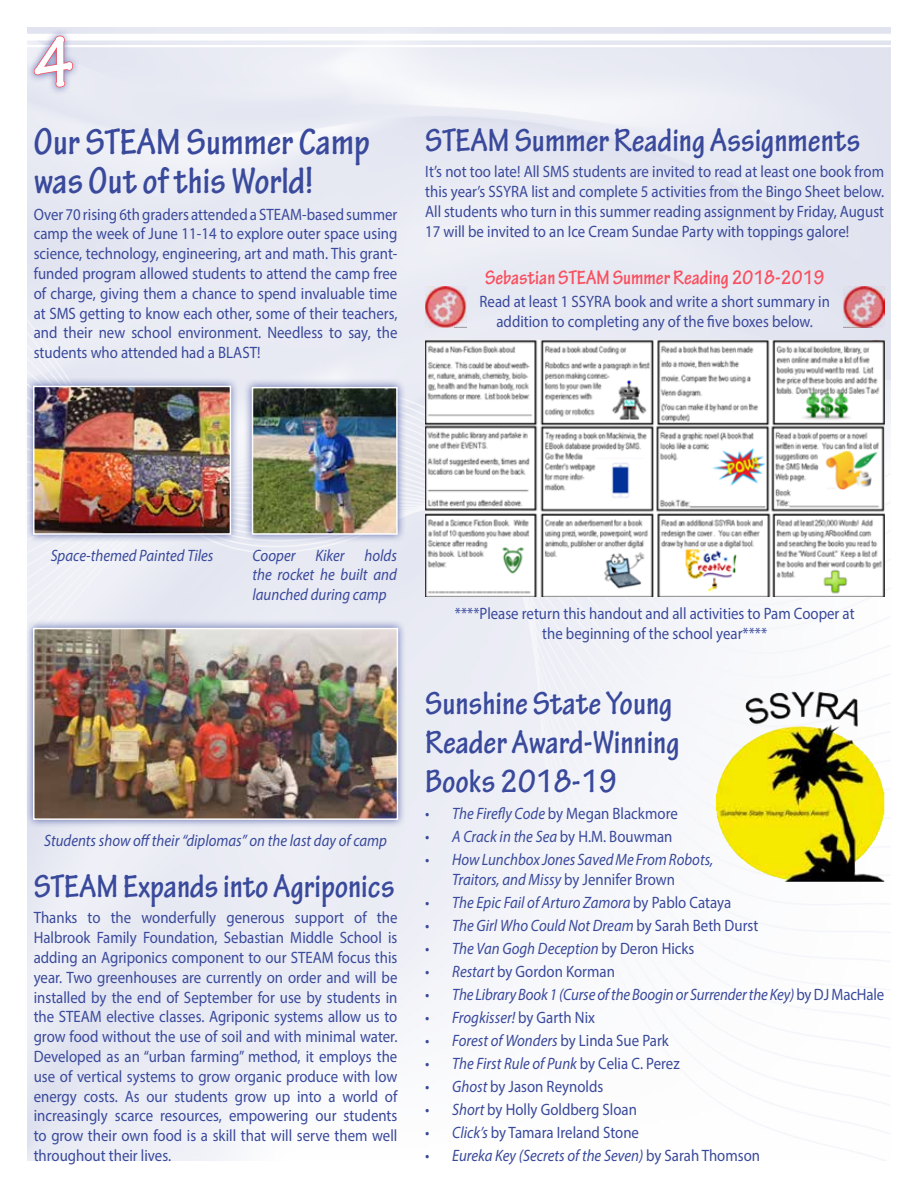
<style>
.page{position:relative;width:918px;height:1188px;background:#fff}
.page>*{position:absolute;margin:0;border:0;box-sizing:border-box;transform-origin:0 0}
.t1{font:700 condensed 77.25px "Tekton Pro";color:#fff}
.t2{font:700 condensed 39px/39px "Tekton Pro";color:#39499b}
.t3{font:700 condensed 34.5px/39px "Tekton Pro";color:#39499b}
.t4{font:700 condensed 21px "Tekton Pro";color:#f94f5e}
.t5{font:16.5px/19.8px "Myriad Pro";color:#39499b;text-align:justify;scale:.9 1}
.t6{font:italic 16.5px/19.8px "Myriad Pro";color:#39499b;scale:.9 1}
.s1{font-style:italic}
.s2{font-style:normal}
</style>
<div class="page">
<img style="left:27px;top:27px;width:864px;height:1134px">
<div style="left:27px;top:34px;width:864px;height:6px;background:#fff"></div>
<hr style="left:27px;top:45px;width:864px;height:2px;background:#fff">
<div style="left:26px;top:27px;width:55px;height:68px;background:#39499b;opacity:.75"></div>
<svg style="left:35px;top:35px;width:39px;height:53px;background:#c6b0c9"></svg>
<img style="left:425px;top:287px;width:41px;height:40px">
<img style="left:425px;top:341px;width:459px;height:256px">
<img style="left:843px;top:287px;width:41px;height:40px">
<img style="left:791px;top:691px;width:21px;height:27px">
<div style="left:25px;top:620px;width:382px;height:208px;background:#39499b;opacity:.75"></div>
<img style="left:36px;top:631px;width:359px;height:186px">
<div style="left:33px;top:628px;width:365px;height:192px;border:2px solid #fff"></div>
<div style="left:243px;top:379px;width:163px;height:164px;background:#39499b;opacity:.75"></div>
<img style="left:255px;top:390px;width:140px;height:142px">
<div style="left:252px;top:387px;width:146px;height:148px;border:2px solid #fff"></div>
<div style="left:25px;top:377px;width:214px;height:166px;background:#39499b;opacity:.75"></div>
<img style="left:36px;top:389px;width:192px;height:143px">
<div style="left:33px;top:386px;width:198px;height:149px;border:2px solid #fff"></div>
<h1 class="t1" style="left:34px;top:17px;width:42px">4</h1>
<h2 class="t2" style="left:34px;top:123px;width:337px">Our STEAM Summer Camp was Out of this World!</h2>
<p class="t5" style="left:34px;top:204px;width:406px">Over 70 rising 6th graders attended a STEAM-based summer camp the week of June 11-14 to explore outer space using science, technology, engineering, art and math. This grant&shy;funded program allowed students to attend the camp free of charge, giving them a chance to spend invaluable time at SMS getting to know each other, some of their teachers, and their new school environment. Needless to say, the students who attended had a BLAST!</p>
<h3 class="t3" style="left:425px;top:121px;width:437px">STEAM Summer Reading Assignments</h3>
<p class="t5" style="left:425px;top:162px;width:512px">It’s not too late! All SMS students are invited to read at least one book from this year’s SSYRA list and complete 5 activities from the Bingo Sheet below.<br>All students who turn in this summer reading assignment by Friday, August 17 will be invited to an Ice Cream Sundae Party with toppings galore!</p>
<p class="t4" style="left:485px;top:265px;width:341px">Sebastian STEAM Summer Reading 2018-2019</p>
<p class="t5" style="left:480px;top:292px;width:391px;text-align:center">Read at least 1 SSYRA book and write a short summary in addition to completing any of the five boxes below.</p>
<p class="t6" style="left:51px;top:545px;width:182px">Space-themed Painted Tiles</p>
<p class="t6" style="left:252px;top:545px;width:162px;text-align:justify">Cooper Kiker holds the rocket he built and launched during camp</p>
<p class="t6" style="left:44px;top:830px;width:382px">Students show off their “diplomas” on the last day of camp</p>
<h3 class="t3" style="left:34px;top:867px;width:362px">STEAM Expands into Agriponics</h3>
<p class="t5" style="left:34px;top:908px;width:406px">Thanks to the wonderfully generous support of the Halbrook Family Foundation, Sebastian Middle School is adding an Agriponics component to our STEAM focus this year. Two greenhouses are currently on order and will be installed by the end of September for use by students in the STEAM elective classes. Agriponic systems allow us to grow food without the use of soil and with minimal water.<br>Developed as an “urban farming” method, it employs the use of vertical systems to grow organic produce with low energy costs. As our students grow up into a world of increasingly scarce resources, empowering our students to grow their own food is a skill that will serve them well throughout their lives.</p>
<p class="t5" style="left:455px;top:603px;width:446px;text-align:center">****Please return this handout and all activities to Pam Cooper at the beginning of the school year****</p>
<h3 class="t3" style="left:425px;top:684px;width:256px">Sunshine State Young<br>Reader Award-Winning<br>Books 2018-19</h3>
<p class="t5" style="left:425px;top:803px;width:282px"><span class="s1">• The Firefly Code</span> by Megan Blackmore</p>
<p class="t6" style="left:425px;top:826px;width:276px">• A Crack in the Sea <span class="s2">by H.M. Bouwman</span></p>
<p class="t6" style="left:452px;top:849px;width:292px;text-indent:-27px">• How Lunchbox Jones Saved Me From Robots,<br>Traitors, and Missy <span class="s2">by Jennifer Brown</span></p>
<p class="t6" style="left:425px;top:892px;width:342px">• The Epic Fail of Arturo Zamora <span class="s2">by Pablo Cataya</span></p>
<p class="t6" style="left:425px;top:915px;width:372px">• The Girl Who Could Not Dream <span class="s2">by Sarah Beth Durst</span></p>
<p class="t6" style="left:425px;top:938px;width:301px">• The Van Gogh Deception <span class="s2">by Deron Hicks</span></p>
<p class="t5" style="left:425px;top:961px;width:212px"><span class="s1">• Restart</span> by Gordon Korman</p>
<p class="t6" style="left:425px;top:984px;width:512px">• The Library Book 1 (Curse of the Boogin or Surrender the Key) <span class="s2">by DJ MacHale</span></p>
<p class="t6" style="left:425px;top:1007px;width:190px">• Frogkisser! <span class="s2">by Garth Nix</span></p>
<p class="t6" style="left:425px;top:1030px;width:272px">• Forest of Wonders <span class="s2">by Linda Sue Park</span></p>
<p class="t6" style="left:425px;top:1053px;width:284px">• The First Rule of Punk <span class="s2">by Celia C. Perez</span></p>
<p class="t5" style="left:425px;top:1076px;width:199px"><span class="s1">• Ghost</span> by Jason Reynolds</p>
<p class="t5" style="left:425px;top:1099px;width:237px"><span class="s1">• Short</span> by Holly Goldberg Sloan</p>
<p class="t5" style="left:425px;top:1122px;width:239px"><span class="s1">• Click’s</span> by Tamara Ireland Stone</p>
<p class="t6" style="left:425px;top:1145px;width:374px">• Eureka Key (Secrets of the Seven) <span class="s2">by Sarah Thomson</span></p>
</div>
